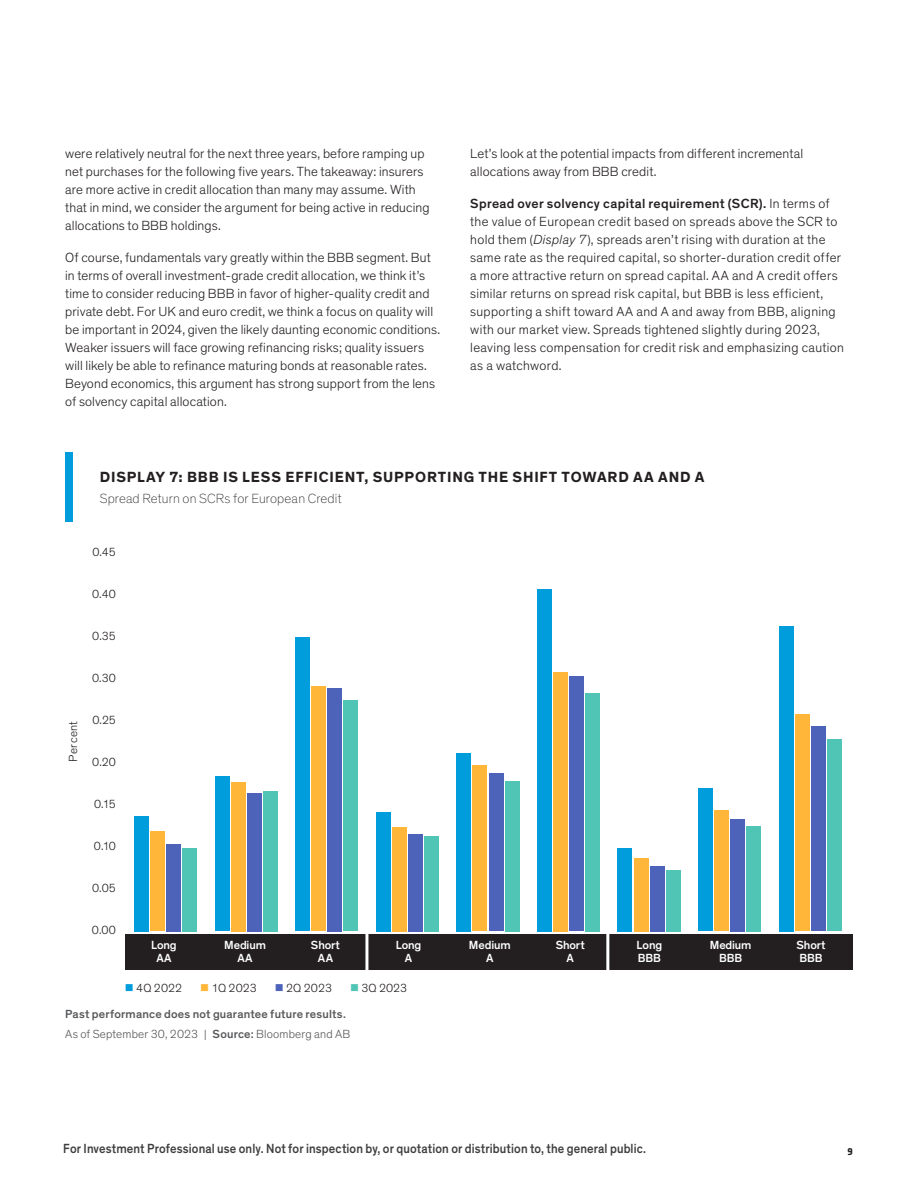
<style>
.page{position:relative;width:918px;height:1188px;background:#fff}
.page>*{position:absolute;margin:0;border:0;box-sizing:border-box;transform-origin:0 0}
.t1{font:700 15px "Theinhardt";letter-spacing:.055em;color:#231f20}
.t2{font:300 13.5px/18px "Theinhardt";letter-spacing:.01em;color:#231f20}
.t3{font:500 13.5px "Theinhardt";letter-spacing:.01em;color:#3e3e3f;scale:.9 1}
.t4{font:100 13.5px "Theinhardt";letter-spacing:.01em;color:#231f20}
.t5{font:500 12px/20.2px "Theinhardt";letter-spacing:.015em;color:#57585a}
.t6{font:300 12px "Theinhardt";color:#231f20}
.t7{font:500 12px/13.2px "Theinhardt";letter-spacing:-.01em;color:#fff;text-align:center}
.t8{font:300 12px "Theinhardt";letter-spacing:.03em;color:#231f20}
.t9{font:700 10.5px "Klavika";color:#231f20}
.s1{font-weight:500}
.s2{font-style:italic}
.s3{color:#009ddc}
.s4{color:#ffb639}
.s5{color:#4c63b9}
.s6{color:#51c5b5}
.s7{font-weight:300}
</style>
<div class="page">
<div style="left:65px;top:452px;width:8px;height:69px;background:#009ddc"></div>
<div style="left:125px;top:935px;width:728px;height:35px;background:#231f20"></div>
<div style="left:183px;top:848px;width:14px;height:83px;background:#51c5b5"></div>
<div style="left:263px;top:791px;width:15px;height:140px;background:#51c5b5"></div>
<div style="left:344px;top:700px;width:14px;height:231px;background:#51c5b5"></div>
<div style="left:424px;top:836px;width:15px;height:95px;background:#51c5b5"></div>
<div style="left:505px;top:781px;width:14px;height:150px;background:#51c5b5"></div>
<div style="left:585px;top:693px;width:15px;height:238px;background:#51c5b5"></div>
<div style="left:666px;top:870px;width:14px;height:61px;background:#51c5b5"></div>
<div style="left:746px;top:826px;width:15px;height:105px;background:#51c5b5"></div>
<div style="left:827px;top:740px;width:15px;height:191px;background:#51c5b5"></div>
<div style="left:166px;top:844px;width:15px;height:87px;background:#4c63b9"></div>
<div style="left:247px;top:793px;width:15px;height:138px;background:#4c63b9"></div>
<div style="left:328px;top:688px;width:14px;height:243px;background:#4c63b9"></div>
<div style="left:408px;top:834px;width:15px;height:97px;background:#4c63b9"></div>
<div style="left:489px;top:774px;width:14px;height:157px;background:#4c63b9"></div>
<div style="left:569px;top:677px;width:15px;height:254px;background:#4c63b9"></div>
<div style="left:650px;top:866px;width:14px;height:65px;background:#4c63b9"></div>
<div style="left:730px;top:819px;width:15px;height:112px;background:#4c63b9"></div>
<div style="left:811px;top:726px;width:14px;height:205px;background:#4c63b9"></div>
<div style="left:150px;top:831px;width:15px;height:100px;background:#ffb639"></div>
<div style="left:231px;top:782px;width:14px;height:149px;background:#ffb639"></div>
<div style="left:311px;top:686px;width:15px;height:245px;background:#ffb639"></div>
<div style="left:392px;top:827px;width:15px;height:104px;background:#ffb639"></div>
<div style="left:473px;top:765px;width:14px;height:166px;background:#ffb639"></div>
<div style="left:553px;top:672px;width:15px;height:259px;background:#ffb639"></div>
<div style="left:634px;top:858px;width:14px;height:73px;background:#ffb639"></div>
<div style="left:714px;top:811px;width:15px;height:120px;background:#ffb639"></div>
<div style="left:795px;top:715px;width:14px;height:216px;background:#ffb639"></div>
<div style="left:134px;top:816px;width:15px;height:115px;background:#009ddc"></div>
<div style="left:215px;top:776px;width:14px;height:155px;background:#009ddc"></div>
<div style="left:295px;top:637px;width:15px;height:294px;background:#009ddc"></div>
<div style="left:376px;top:812px;width:14px;height:119px;background:#009ddc"></div>
<div style="left:456px;top:753px;width:15px;height:178px;background:#009ddc"></div>
<div style="left:537px;top:589px;width:15px;height:342px;background:#009ddc"></div>
<div style="left:618px;top:848px;width:14px;height:83px;background:#009ddc"></div>
<div style="left:698px;top:788px;width:15px;height:143px;background:#009ddc"></div>
<div style="left:779px;top:626px;width:14px;height:305px;background:#009ddc"></div>
<hr style="left:606px;top:934px;width:3px;height:37px;background:#fff">
<hr style="left:365px;top:934px;width:3px;height:37px;background:#fff">
<p class="t2" style="left:65px;top:145px;width:366px">were relatively neutral for the next three years, before ramping up net purchases for the following five years. The takeaway: insurers are more active in credit allocation than many may assume. With that in mind, we consider the argument for being active in reducing allocations to BBB holdings.</p>
<p class="t2" style="left:65px;top:248px;width:376px">Of course, fundamentals vary greatly within the BBB segment. But in terms of overall investment-grade credit allocation, we think it’s time to consider reducing BBB in favor of higher-quality credit and private debt. For UK and euro credit, we think a focus on quality will be important in 2024, given the likely daunting economic conditions.<br>Weaker issuers will face growing refinancing risks; quality issuers will likely be able to refinance maturing bonds at reasonable rates.<br>Beyond economics, this argument has strong support from the lens of solvency capital allocation.</p>
<p class="t2" style="left:470px;top:145px;width:334px">Let’s look at the potential impacts from different incremental allocations away from BBB credit.</p>
<p class="t2" style="left:470px;top:194px;width:375px"><span class="s1">Spread over solvency capital requirement (SCR).</span> In terms of the value of European credit based on spreads above the SCR to hold them (<span class="s2">Display 7</span>), spreads aren’t rising with duration at the same rate as the required capital, so shorter-duration credit offer a more attractive return on spread capital. AA and A credit offers similar returns on spread risk capital, but BBB is less efficient, supporting a shift toward AA and A and away from BBB, aligning with our market view. Spreads tightened slightly during 2023, leaving less compensation for credit risk and emphasizing caution as a watchword.</p>
<p class="t1" style="left:100px;top:468px;width:606px">DISPLAY 7: BBB IS LESS EFFICIENT, SUPPORTING THE SHIFT TOWARD AA AND A</p>
<p class="t4" style="left:100px;top:491px;width:243px">Spread Return on SCRs for European Credit</p>
<p class="t8" style="left:66px;top:761px;width:42px;rotate:-90deg">Percent</p>
<p class="t6" style="left:92px;top:545px;width:25px">0.45</p>
<p class="t6" style="left:92px;top:587px;width:25px">0.40</p>
<p class="t6" style="left:92px;top:629px;width:25px">0.35</p>
<p class="t6" style="left:92px;top:671px;width:25px">0.30</p>
<p class="t6" style="left:92px;top:713px;width:25px">0.25</p>
<p class="t6" style="left:92px;top:755px;width:25px">0.20</p>
<p class="t6" style="left:94px;top:797px;width:23px">0.15</p>
<p class="t6" style="left:94px;top:839px;width:24px">0.10</p>
<p class="t6" style="left:92px;top:881px;width:25px">0.05</p>
<p class="t6" style="left:92px;top:923px;width:26px">0.00</p>
<p class="t7" style="left:151px;top:938px;width:27px">Long<br>AA</p>
<p class="t7" style="left:224px;top:938px;width:43px">Medium<br>AA</p>
<p class="t7" style="left:311px;top:938px;width:31px">Short<br>AA</p>
<p class="t7" style="left:396px;top:938px;width:27px">Long<br>A</p>
<p class="t7" style="left:469px;top:938px;width:43px">Medium<br>A</p>
<p class="t7" style="left:556px;top:938px;width:31px">Short<br>A</p>
<p class="t7" style="left:637px;top:938px;width:27px;text-align:left">Long<br>BBB</p>
<p class="t7" style="left:710px;top:938px;width:43px">Medium<br>BBB</p>
<p class="t7" style="left:797px;top:938px;width:31px;text-align:left">Short<br>BBB</p>
<p class="t6" style="left:125px;top:981px;width:59px"><span class="s3">■</span> 4Q 2022</p>
<p class="t6" style="left:200px;top:981px;width:58px"><span class="s4">■</span> 1Q 2023</p>
<p class="t6" style="left:275px;top:981px;width:59px"><span class="s5">■</span> 2Q 2023</p>
<p class="t6" style="left:350px;top:981px;width:59px"><span class="s6">■</span> 3Q 2023</p>
<p class="t5" style="left:65px;top:1004px;width:287px">Past performance does not guarantee future results.<br><span class="s7">As of September 30, 2023 |</span> Source: <span class="s7">Bloomberg and AB</span></p>
<p class="t3" style="left:63px;top:1140px;width:649px">For Investment Professional use only. Not for inspection by, or quotation or distribution to, the general public.</p>
<p class="t9" style="left:847px;top:1144px;width:7px">9</p>
</div>
